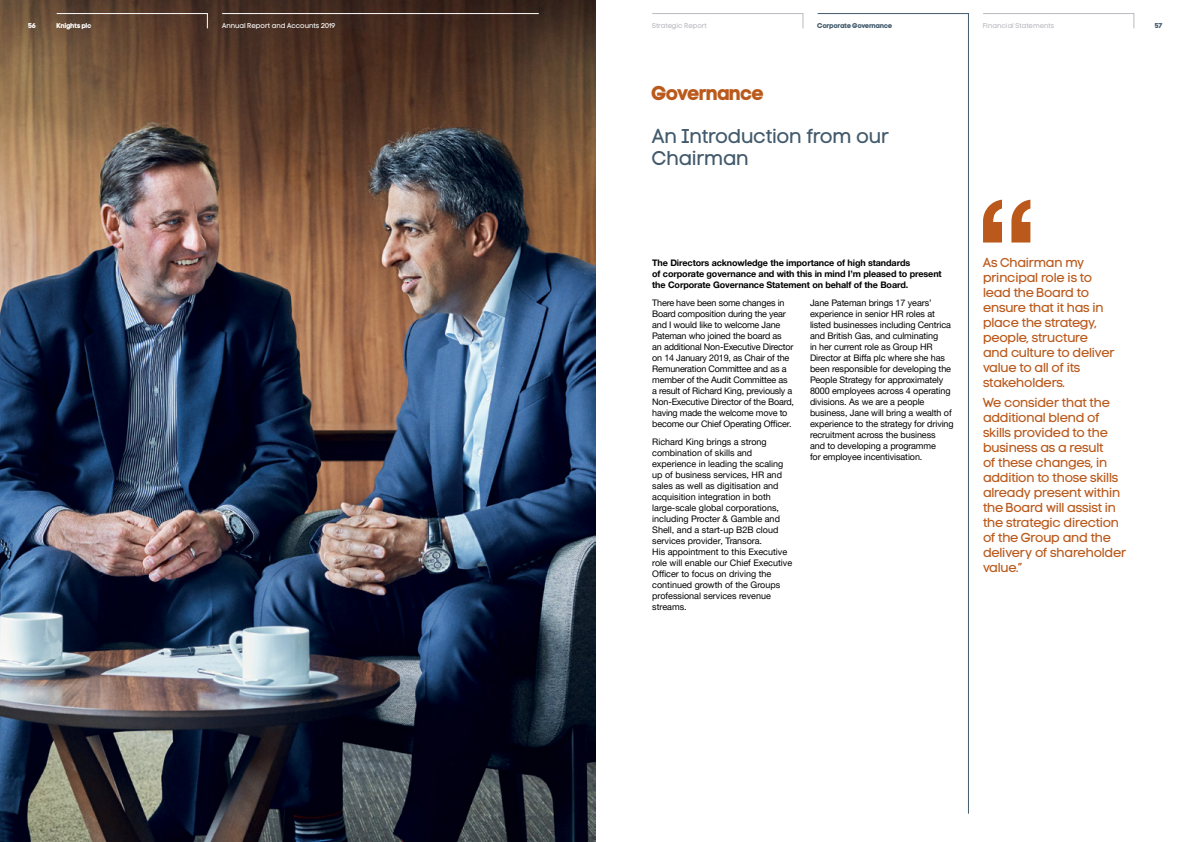
<style>
.page{position:relative;width:1191px;height:842px;background:#fff}
.page>*{position:absolute;margin:0;border:0;box-sizing:border-box;transform-origin:0 0}
.t1{font:20px/22px "Code Pro LC";letter-spacing:-.01em;color:#425a6c}
.t2{font:20px "Code Pro Bold LC";letter-spacing:-.01em;color:#ba591b}
.t3{font:13px/15px "Code Pro LC";letter-spacing:-.015em;color:#ba591b}
.t4{font:9px/11px "Helvetica Neue";letter-spacing:-.01em;color:#000}
.t5{font:700 9px/11px "Helvetica Neue";letter-spacing:-.01em;color:#000}
.t6{font:7px "Code Pro LC";color:#babbc0}
.t7{font:7px "Code Pro LC";color:#fff}
.t8{font:7px "Code Pro Bold LC";letter-spacing:-.005em;color:#425a6c}
.t9{font:7px "Code Pro Bold LC";color:#fff}
</style>
<div class="page">
<svg style="left:652px;top:13px;width:151px;height:16px"></svg>
<svg style="left:983px;top:13px;width:151px;height:16px"></svg>
<img style="left:0;top:0;width:595px;height:842px">
<svg style="left:56px;top:13px;width:152px;height:16px;background:#654c3c"></svg>
<hr style="left:222px;top:13px;width:317px;height:1px;background:#fff">
<svg style="left:817px;top:13px;width:152px;height:801px"></svg>
<svg style="left:983px;top:200px;width:47px;height:42px"></svg>
<p class="t9" style="left:28px;top:22px;width:9px">56</p>
<p class="t9" style="left:57px;top:22px;width:36px">Knights plc</p>
<p class="t7" style="left:222px;top:22px;width:115px">Annual Report and Accounts 2019</p>
<p class="t6" style="left:652px;top:22px;width:56px">Strategic Report</p>
<p class="t8" style="left:817px;top:22px;width:76px">Corporate Governance</p>
<p class="t6" style="left:983px;top:22px;width:73px">Financial Statements</p>
<p class="t8" style="left:1155px;top:22px;width:9px">57</p>
<h1 class="t2" style="left:652px;top:81px;width:113px">Governance</h1>
<h1 class="t1" style="left:652px;top:126px;width:238px">An Introduction from our<br>Chairman</h1>
<p class="t5" style="left:652px;top:257px;width:291px">The Directors acknowledge the importance of high standards<br>of corporate governance and with this in mind I’m pleased to present the Corporate Governance Statement on behalf of the Board.</p>
<p class="t4" style="left:652px;top:297px;width:143px">There have been some changes in Board composition during the year and I would like to welcome Jane Pateman who joined the board as<br>an additional Non-Executive Director on 14 January 2019, as Chair of the Remuneration Committee and as a member of the Audit Committee as a result of Richard King, previously a Non-Executive Director of the Board, having made the welcome move to become our Chief Operating Officer.</p>
<p class="t4" style="left:652px;top:436px;width:141px">Richard King brings a strong combination of skills and experience in leading the scaling up of business services, HR and sales as well as digitisation and acquisition integration in both large-scale global corporations, including Procter &amp; Gamble and<br>Shell, and a start-up B2B cloud services provider, Transora.<br>His appointment to this Executive role will enable our Chief Executive<br>Officer to focus on driving the continued growth of the Groups professional services revenue streams.</p>
<p class="t4" style="left:810px;top:297px;width:145px">Jane Pateman brings 17 years’ experience in senior HR roles at listed businesses including Centrica and British Gas, and culminating<br>in her current role as Group HR Director at Biffa plc where she has been responsible for developing the People Strategy for approximately 8000 employees across 4 operating divisions. As we are a people business, Jane will bring a wealth of experience to the strategy for driving recruitment across the business<br>and to developing a programme<br>for employee incentivisation.</p>
<h2 class="t3" style="left:983px;top:255px;width:133px">As Chairman my principal role is to lead the Board to ensure that it has in place the strategy, people, structure and culture to deliver value to all of its stakeholders.</h2>
<p class="t3" style="left:983px;top:395px;width:145px">We consider that the additional blend of skills provided to the business as a result<br>of these changes, in addition to those skills already present within the Board will assist in the strategic direction of the Group and the delivery of shareholder value.”</p>
</div>
